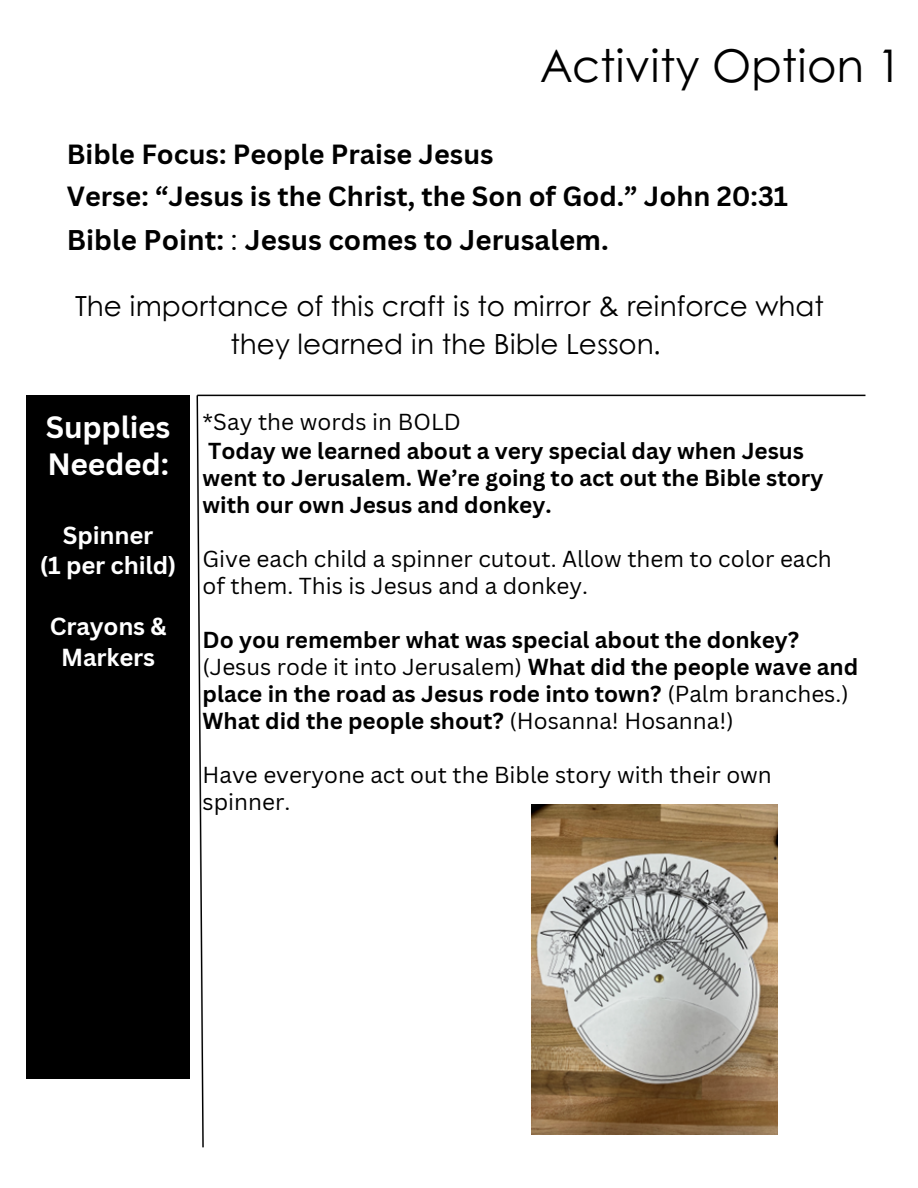
<style>
.page{position:relative;width:918px;height:1188px;background:#fff}
.page>*{position:absolute;margin:0;border:0;box-sizing:border-box;transform-origin:0 0}
.t1{font:45px "Century Gothic";color:#000}
.t2{font:700 30px/37.2px "Canva Sans";letter-spacing:-.01em;color:#fff}
.t3{font:27.75px/38.2px "Century Gothic";color:#000;text-align:center}
.t4{font:700 27.75px "Canva Sans";color:#000}
.t5{font:700 27px "Canva Sans";color:#000}
.t6{font:700 24px/30.3px "Canva Sans";letter-spacing:-.01em;color:#fff;text-align:center}
.t7{font:700 22.5px/27px "Canva Sans";color:#000}
.t8{font:22.5px/27px "Canva Sans";color:#000}
.s1{font-weight:400}
</style>
<div class="page">
<img style="left:196px;top:394px;width:670px;height:754px">
<div style="left:27px;top:395px;width:163px;height:684px;background:#000"></div>
<img style="left:531px;top:804px;width:247px;height:330px">
<p class="t1" style="left:541px;top:31px;width:362px">Activity Option 1</p>
<p class="t5" style="left:67px;top:135px;width:428px">Bible Focus: People Praise Jesus</p>
<p class="t5" style="left:67px;top:178px;width:723px">Verse: “Jesus is the Christ, the Son of God.” John 20:31</p>
<p class="t4" style="left:67px;top:220px;width:543px">Bible Point: <span class="s1">:</span> Jesus comes to Jerusalem.</p>
<p class="t3" style="left:75px;top:286px;width:751px">The importance of this craft is to mirror &amp; reinforce what they learned in the Bible Lesson.</p>
<p class="t2" style="left:46px;top:408px;width:126px">Supplies<br>Needed:</p>
<p class="t6" style="left:40px;top:520px;width:138px">Spinner<br>(1 per child)</p>
<p class="t6" style="left:50px;top:611px;width:118px">Crayons &amp;<br>Markers</p>
<h1 class="t8" style="left:203px;top:408px;width:260px">*Say the words in BOLD</h1>
<h4 class="t7" style="left:203px;top:437px;width:622px">Today we learned about a very special day when Jesus went to Jerusalem. We’re going to act out the Bible story with our own Jesus and donkey.</h4>
<h4 class="t8" style="left:203px;top:545px;width:631px">Give each child a spinner cutout. Allow them to color each of them. This is Jesus and a donkey.</h4>
<h3 class="t7" style="left:203px;top:626px;width:657px">Do you remember what was special about the donkey? <span class="s1">(Jesus rode it into Jerusalem)</span> What did the people wave and place in the road as Jesus rode into town? <span class="s1">(Palm branches.)<br></span>What did the people shout? <span class="s1">(Hosanna! Hosanna!)</span></h3>
<h3 class="t8" style="left:203px;top:761px;width:571px">Have everyone act out the Bible story with their own spinner.</h3>
</div>
